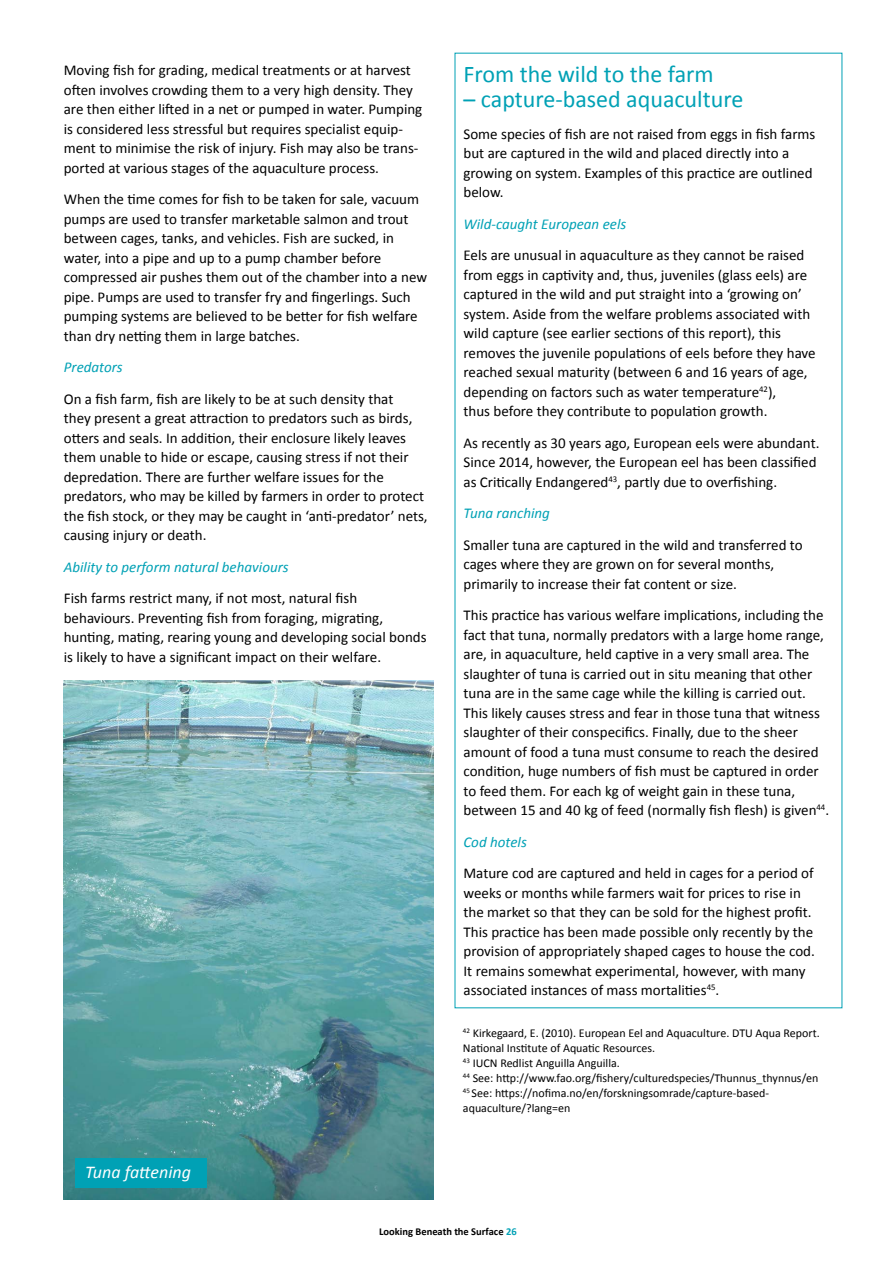
<style>
.page{position:relative;width:893px;height:1263px;background:#fff}
.page>*{position:absolute;margin:0;border:0;box-sizing:border-box;transform-origin:0 0}
.t1{font:24px "Calibri";color:#00a1b5}
.t2{font:italic 18px "Calibri";color:#fff}
.t3{font:15px/19.5px "Calibri";color:#000}
.t4{font:italic 15px "Calibri";color:#00a1b5}
.t5{font:12px/15px "Calibri";color:#000}
.t6{font:700 10.5px "Calibri";color:#000}
.s1{color:#00a1b5}
</style>
<div class="page">
<img style="left:64px;top:680px;width:370px;height:519px">
<div style="left:75px;top:1158px;width:132px;height:30px;background:#00a1b5"></div>
<p class="t3" style="left:64px;top:60px;width:360px">Moving fish for grading, medical treatments or at harvest often involves crowding them to a very high density. They are then either lifted in a net or pumped in water. Pumping is considered less stressful but requires specialist equip&shy;ment to minimise the risk of injury. Fish may also be trans&shy;ported at various stages of the aquaculture process.</p>
<p class="t3" style="left:64px;top:189px;width:365px">When the time comes for fish to be taken for sale, vacuum pumps are used to transfer marketable salmon and trout between cages, tanks, and vehicles. Fish are sucked, in water, into a pipe and up to a pump chamber before compressed air pushes them out of the chamber into a new pipe. Pumps are used to transfer fry and fingerlings. Such pumping systems are believed to be better for fish welfare than dry netting them in large batches.</p>
<p class="t4" style="left:64px;top:357px;width:60px">Predators</p>
<p class="t3" style="left:64px;top:389px;width:365px">On a fish farm, fish are likely to be at such density that<br>they present a great attraction to predators such as birds, otters and seals. In addition, their enclosure likely leaves them unable to hide or escape, causing stress if not their depredation. There are further welfare issues for the predators, who may be killed by farmers in order to protect the fish stock, or they may be caught in ‘anti-predator’ nets, causing injury or death.</p>
<p class="t4" style="left:64px;top:556px;width:226px">Ability to perform natural behaviours</p>
<p class="t3" style="left:64px;top:588px;width:364px">Fish farms restrict many, if not most, natural fish behaviours. Preventing fish from foraging, migrating, hunting, mating, rearing young and developing social bonds is likely to have a significant impact on their welfare.</p>
<p class="t2" style="left:85px;top:1159px;width:107px">Tuna fattening</p>
<h1 class="t1" style="left:463px;top:59px;width:252px">From the wild to the farm</h1>
<h1 class="t1" style="left:463px;top:84px;width:281px">– capture-based aquaculture</h1>
<p class="t3" style="left:463px;top:124px;width:353px">Some species of fish are not raised from eggs in fish farms but are captured in the wild and placed directly into a growing on system. Examples of this practice are outlined below.</p>
<p class="t4" style="left:463px;top:214px;width:164px">Wild-caught European eels</p>
<p class="t3" style="left:463px;top:246px;width:354px">Eels are unusual in aquaculture as they cannot be raised from eggs in captivity and, thus, juveniles (glass eels) are captured in the wild and put straight into a ‘growing on’ system. Aside from the welfare problems associated with wild capture (see earlier sections of this report), this removes the juvenile populations of eels before they have reached sexual maturity (between 6 and 16 years of age, depending on factors such as water temperature<sup>42</sup>),<br>thus before they contribute to population growth.</p>
<p class="t3" style="left:463px;top:433px;width:357px">As recently as 30 years ago, European eels were abundant.<br>Since 2014, however, the European eel has been classified as Critically Endangered<sup>43</sup>, partly due to overfishing.</p>
<p class="t4" style="left:463px;top:503px;width:88px">Tuna ranching</p>
<p class="t3" style="left:463px;top:535px;width:341px">Smaller tuna are captured in the wild and transferred to cages where they are grown on for several months, primarily to increase their fat content or size.</p>
<p class="t3" style="left:463px;top:606px;width:367px">This practice has various welfare implications, including the fact that tuna, normally predators with a large home range, are, in aquaculture, held captive in a very small area. The slaughter of tuna is carried out in situ meaning that other tuna are in the same cage while the killing is carried out.<br>This likely causes stress and fear in those tuna that witness slaughter of their conspecifics. Finally, due to the sheer amount of food a tuna must consume to reach the desired condition, huge numbers of fish must be captured in order to feed them. For each kg of weight gain in these tuna, between 15 and 40 kg of feed (normally fish flesh) is given<sup>44</sup>.</p>
<p class="t4" style="left:463px;top:832px;width:65px">Cod hotels</p>
<p class="t3" style="left:463px;top:864px;width:353px">Mature cod are captured and held in cages for a period of weeks or months while farmers wait for prices to rise in the market so that they can be sold for the highest profit.<br>This practice has been made possible only recently by the provision of appropriately shaped cages to house the cod.<br>It remains somewhat experimental, however, with many associated instances of mass mortalities<sup>45</sup>.</p>
<p class="t5" style="left:463px;top:1025px;width:358px"><sup>42</sup> Kirkegaard, E. (2010). European Eel and Aquaculture. DTU Aqua Report.<br>National Institute of Aquatic Resources.<br><sup>43</sup> IUCN Redlist Anguilla Anguilla.<br><sup>44</sup> See: http://www.fao.org/fishery/culturedspecies/Thunnus_thynnus/en <sup>45</sup> See: https://nofima.no/en/forskningsomrade/capture-based&shy;aquaculture/?lang=en</p>
<p class="t6" style="left:379px;top:1225px;width:139px">Looking Beneath the Surface <span class="s1">26</span></p>
</div>
